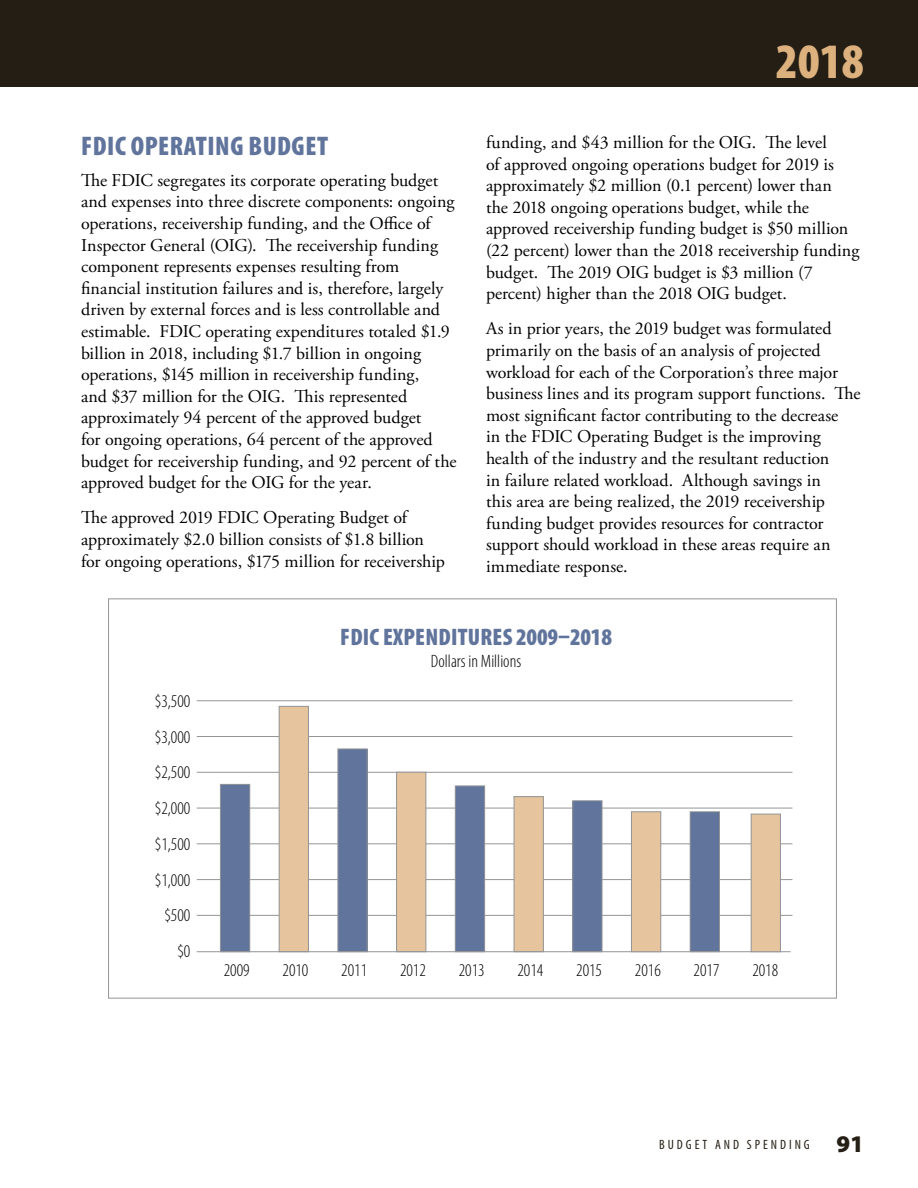
<style>
.page{position:relative;width:918px;height:1188px;background:#fff}
.page>*{position:absolute;margin:0;border:0;box-sizing:border-box;transform-origin:0 0}
.t1{font:900 condensed 49.65px "Myriad Pro";color:#ddb17e}
.t2{font:900 condensed 27px "Myriad Pro";letter-spacing:.02em;color:#60749c}
.t3{font:900 condensed 24px "Myriad Pro";letter-spacing:.01em;color:#60749c}
.t4{font:18px/21.6px "Adobe Garamond Pro";color:#000}
.t5{font:300 condensed 18px "Myriad Pro";color:#000}
.t6{font:condensed 13.5px "Myriad Pro";letter-spacing:.22em;color:#251e15}
.s1{font-weight:900;font-stretch:normal;font-size:24px}
</style>
<div class="page">
<div style="left:0;top:0;width:918px;height:87px;background:#251e15"></div>
<div style="left:108px;top:598px;width:729px;height:401px;background:#fff;border:1px solid #939598"></div>
<hr style="left:197px;top:915px;width:595px;height:1px;background:#939598">
<hr style="left:197px;top:700px;width:595px;height:1px;background:#939598">
<hr style="left:197px;top:736px;width:595px;height:1px;background:#939598">
<hr style="left:197px;top:772px;width:595px;height:1px;background:#939598">
<hr style="left:197px;top:808px;width:595px;height:1px;background:#939598">
<hr style="left:197px;top:843px;width:595px;height:1px;background:#939598">
<hr style="left:197px;top:879px;width:595px;height:1px;background:#939598">
<div style="left:514px;top:797px;width:29px;height:155px;background:#e6c59e"></div>
<div style="left:514px;top:796px;width:30px;height:156px;border:1px solid #939598"></div>
<div style="left:573px;top:801px;width:29px;height:151px;background:#60749c"></div>
<div style="left:573px;top:801px;width:29px;height:151px;border:1px solid #939598"></div>
<div style="left:690px;top:812px;width:29px;height:140px;background:#60749c"></div>
<div style="left:690px;top:812px;width:30px;height:140px;border:1px solid #939598"></div>
<div style="left:455px;top:786px;width:30px;height:166px;background:#60749c"></div>
<div style="left:455px;top:786px;width:30px;height:166px;border:1px solid #939598"></div>
<div style="left:397px;top:772px;width:29px;height:180px;background:#e6c59e"></div>
<div style="left:396px;top:772px;width:30px;height:180px;border:1px solid #939598"></div>
<div style="left:338px;top:749px;width:29px;height:203px;background:#60749c"></div>
<div style="left:338px;top:749px;width:29px;height:203px;border:1px solid #939598"></div>
<div style="left:279px;top:706px;width:29px;height:246px;background:#e6c59e"></div>
<div style="left:279px;top:706px;width:30px;height:246px;border:1px solid #939598"></div>
<div style="left:220px;top:784px;width:30px;height:168px;background:#60749c"></div>
<div style="left:220px;top:784px;width:30px;height:168px;border:1px solid #939598"></div>
<hr style="left:197px;top:951px;width:594px;height:1px;background:#939598">
<div style="left:631px;top:812px;width:30px;height:140px;background:#e6c59e"></div>
<div style="left:631px;top:812px;width:30px;height:140px;border:1px solid #939598"></div>
<div style="left:751px;top:814px;width:29px;height:138px;background:#e6c59e"></div>
<div style="left:751px;top:814px;width:30px;height:138px;border:1px solid #939598"></div>
<h2 class="t2" style="left:81px;top:129px;width:248px">FDIC OPERATING BUDGET</h2>
<p class="t4" style="left:81px;top:170px;width:377px">The FDIC segregates its corporate operating budget and expenses into three discrete components: ongoing operations, receivership funding, and the Office of Inspector General (OIG). The receivership funding component represents expenses resulting from financial institution failures and is, therefore, largely driven by external forces and is less controllable and estimable. FDIC operating expenditures totaled $1.9 billion in 2018, including $1.7 billion in ongoing operations, $145 million in receivership funding,<br>and $37 million for the OIG. This represented approximately 94 percent of the approved budget<br>for ongoing operations, 64 percent of the approved budget for receivership funding, and 92 percent of the approved budget for the OIG for the year.</p>
<p class="t4" style="left:81px;top:507px;width:365px">The approved 2019 FDIC Operating Budget of approximately $2.0 billion consists of $1.8 billion for ongoing operations, $175 million for receivership</p>
<h1 class="t1" style="left:776px;top:30px;width:90px">2018</h1>
<p class="t4" style="left:486px;top:132px;width:375px">funding, and $43 million for the OIG. The level<br>of approved ongoing operations budget for 2019 is approximately $2 million (0.1 percent) lower than<br>the 2018 ongoing operations budget, while the approved receivership funding budget is $50 million (22 percent) lower than the 2018 receivership funding budget. The 2019 OIG budget is $3 million (7 percent) higher than the 2018 OIG budget.</p>
<p class="t4" style="left:486px;top:318px;width:376px">As in prior years, the 2019 budget was formulated primarily on the basis of an analysis of projected workload for each of the Corporation’s three major business lines and its program support functions. The most significant factor contributing to the decrease<br>in the FDIC Operating Budget is the improving health of the industry and the resultant reduction<br>in failure related workload. Although savings in<br>this area are being realized, the 2019 receivership funding budget provides resources for contractor support should workload in these areas require an immediate response.</p>
<p class="t5" style="left:155px;top:690px;width:37px">$3,500</p>
<p class="t5" style="left:155px;top:726px;width:37px">$3,000</p>
<p class="t5" style="left:155px;top:762px;width:37px">$2,500</p>
<p class="t5" style="left:155px;top:798px;width:37px">$2,000</p>
<p class="t5" style="left:155px;top:833px;width:37px">$1,500</p>
<p class="t5" style="left:155px;top:869px;width:37px">$1,000</p>
<p class="t5" style="left:164px;top:905px;width:27px">$500</p>
<p class="t5" style="left:177px;top:941px;width:14px">$0</p>
<h3 class="t3" style="left:340px;top:622px;width:273px">FDIC EXPENDITURES 2009–2018</h3>
<p class="t5" style="left:431px;top:650px;width:92px">Dollars in Millions</p>
<p class="t5" style="left:224px;top:959px;width:27px">2009</p>
<p class="t5" style="left:283px;top:959px;width:27px">2010</p>
<p class="t5" style="left:341px;top:959px;width:27px">2011</p>
<p class="t5" style="left:400px;top:959px;width:27px">2012</p>
<p class="t5" style="left:459px;top:959px;width:27px">2013</p>
<p class="t5" style="left:517px;top:959px;width:27px">2014</p>
<p class="t5" style="left:576px;top:959px;width:27px">2015</p>
<p class="t5" style="left:635px;top:959px;width:27px">2016</p>
<p class="t5" style="left:694px;top:959px;width:27px">2017</p>
<p class="t5" style="left:752px;top:959px;width:27px">2018</p>
<p class="t6" style="left:659px;top:1136px;width:206px">BUDGET AND SPENDING <span class="s1">91</span></p>
</div>
